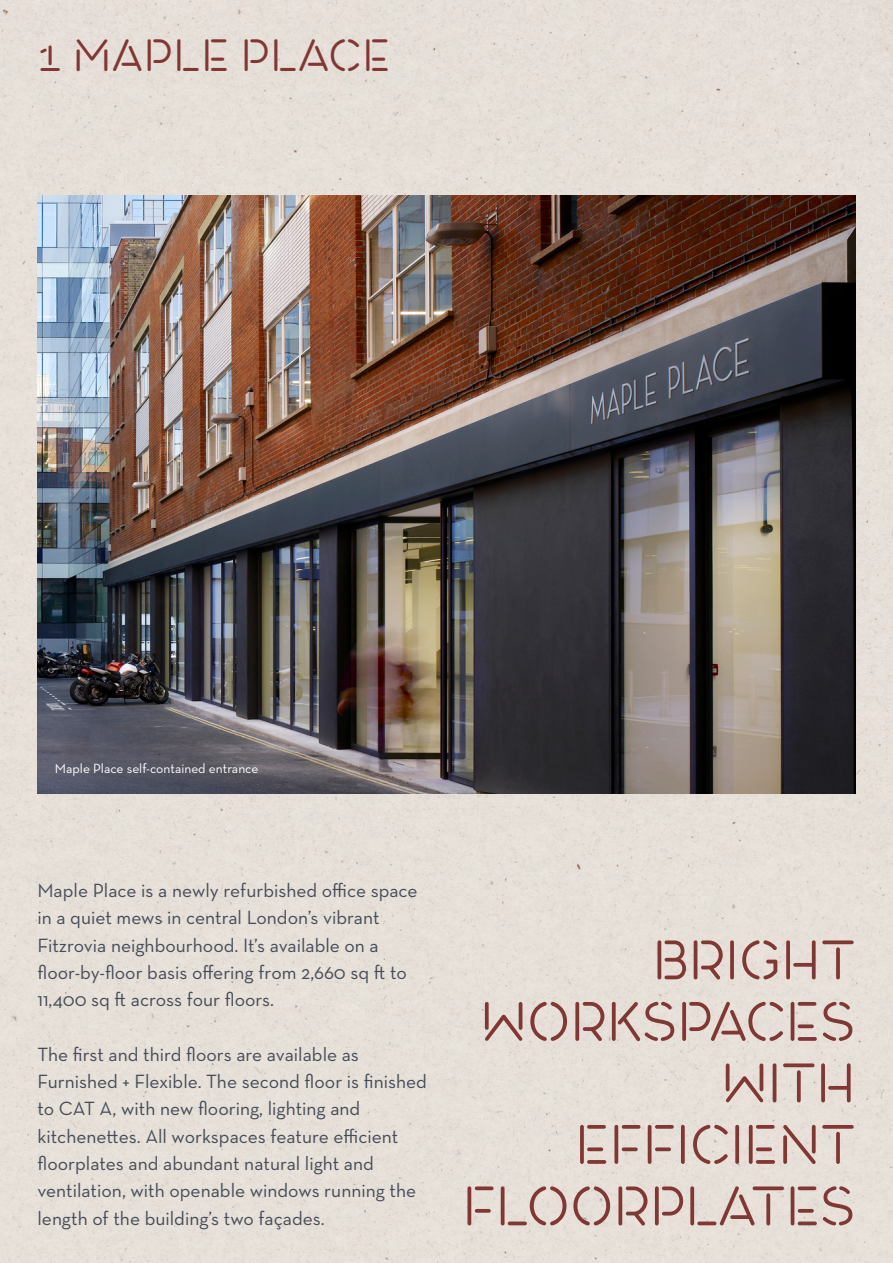
<style>
.page{position:relative;width:893px;height:1263px;background:#e6e0d9}
.page>*{position:absolute;margin:0;border:0;box-sizing:border-box;transform-origin:0 0}
.t1{font:300 55.5px/61.5px "Maple";color:#813733;text-align:right}
.t2{font:300 45.3px "Maple";letter-spacing:.02em;color:#813733}
.t3{font:19.5px/27.3px "Neutraface Text";color:#454b57}
.t4{font:13.5px "Neutraface Text";color:#fff}
</style>
<div class="page">
<img style="left:38px;top:195px;width:817px;height:599px">
<h2 class="t2" style="left:38px;top:28px;width:354px">1 MAPLE PLACE</h2>
<p class="t4" style="left:55px;top:760px;width:205px">Maple Place self-contained entrance</p>
<p class="t3" style="left:38px;top:876px;width:382px">Maple Place is a newly refurbished office space in a quiet mews in central London’s vibrant Fitzrovia neighbourhood. It’s available on a floor-by-floor basis offering from 2,660 sq ft to 11,400 sq ft across four floors.</p>
<p class="t3" style="left:38px;top:1040px;width:391px">The first and third floors are available as Furnished + Flexible. The second floor is finished to CAT A, with new flooring, lighting and kitchenettes. All workspaces feature efficient floorplates and abundant natural light and ventilation, with openable windows running the length of the building’s two façades.</p>
<h1 class="t1" style="left:463px;top:930px;width:394px">BRIGHT<br>WORKSPACES<br>WITH<br>EFFICIENT<br>FLOORPLATES</h1>
</div>
